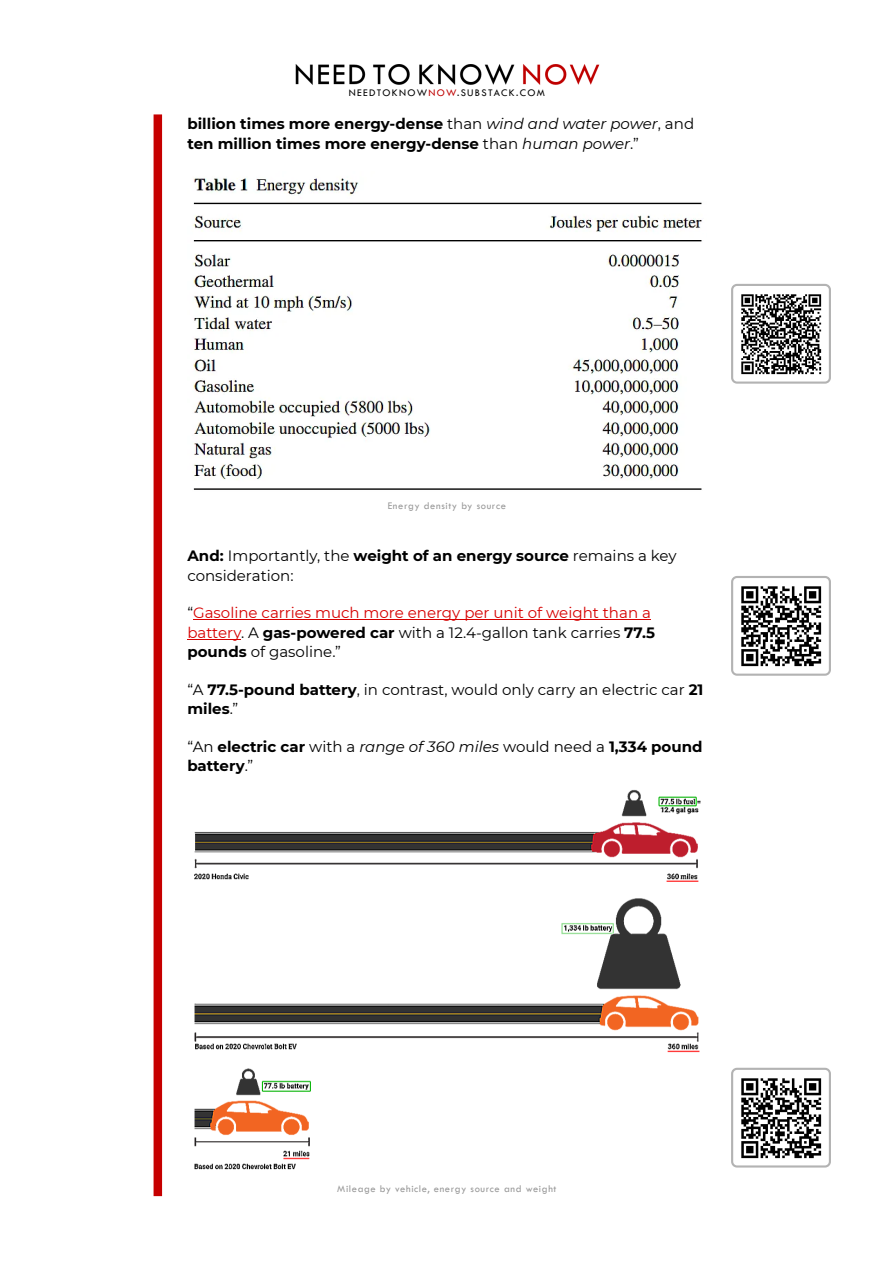
<style>
.page{position:relative;width:894px;height:1263px;background:#fff}
.page>*{position:absolute;margin:0;border:0;box-sizing:border-box;transform-origin:0 0}
.t1{font:700 15px/19.5px "Montserrat";color:#000}
.t2{font:15px/19.5px "Montserrat";color:#000}
.t3{font:15px/19.5px "Montserrat";color:#d60000}
.t4{font:10.5px "Tw Cen";letter-spacing:.06em;color:#999}
.t5{font:10.5px "Tw Cen";letter-spacing:.13em;color:#000}
.s1{color:#bf0000}
.s2{font-weight:400}
.s3{font-weight:400;font-style:italic}
.s4{font-weight:700}
.s5{color:#000}
.s6{font-weight:700;color:#000}
</style>
<div class="page">
<img style="left:295px;top:64px;width:305px;height:21px">
<div style="left:153px;top:119px;width:9px;height:1073px;background:#c60000"></div>
<hr style="left:193px;top:619px;width:457px;height:1px;background:#d60000">
<hr style="left:187px;top:639px;width:54px;height:1px;background:#d60000">
<img style="left:193px;top:178px;width:509px;height:312px">
<img style="left:194px;top:789px;width:507px;height:381px">
<div style="left:730px;top:284px;width:100px;height:100px;background:#fff;border:2px solid #b3b3b3;border-radius:5px"></div>
<div style="left:730px;top:576px;width:100px;height:100px;background:#fff;border:2px solid #b3b3b3;border-radius:5px"></div>
<div style="left:730px;top:1068px;width:100px;height:99px;background:#fff;border:2px solid #b3b3b3;border-radius:5px"></div>
<img style="left:741px;top:294px;width:81px;height:81px">
<img style="left:741px;top:586px;width:81px;height:81px">
<img style="left:741px;top:1078px;width:81px;height:81px">
<p class="t5" style="left:348px;top:89px;width:197px">NEEDTOKNOW<span class="s1">NOW</span>.SUBSTACK.COM</p>
<p class="t1" style="left:187px;top:114px;width:508px">billion times more energy-dense <span class="s2">than</span> <span class="s3">wind and water power</span><span class="s2">, and </span>ten million times more energy-dense <span class="s2">than</span> <span class="s3">human power</span><span class="s2">.”</span></p>
<p class="t4" style="left:387px;top:501px;width:120px">Energy density by source</p>
<p class="t2" style="left:187px;top:546px;width:490px"><span class="s4">And:</span> Importantly, the <span class="s4">weight of an energy source</span> remains a key consideration:</p>
<p class="t3" style="left:187px;top:603px;width:469px"><span class="s5">“</span>Gasoline carries much more energy per unit of weight than a battery<span class="s5">. A</span> <span class="s6">gas-powered car</span> <span class="s5">with a 12.4-gallon tank carries</span> <span class="s6">77.5 pounds</span> <span class="s5">of gasoline.”</span></p>
<p class="t2" style="left:187px;top:680px;width:517px">“A <span class="s4">77.5-pound battery</span>, in contrast, would only carry an electric car <span class="s4">21 miles</span>.”</p>
<p class="t1" style="left:187px;top:737px;width:516px"><span class="s2">“An</span> electric car <span class="s2">with a</span> <span class="s3">range of 360 miles</span> <span class="s2">would need a</span> 1,334 pound battery<span class="s2">.”</span></p>
<p class="t4" style="left:337px;top:1185px;width:220px">Mileage by vehicle, energy source and weight</p>
</div>
